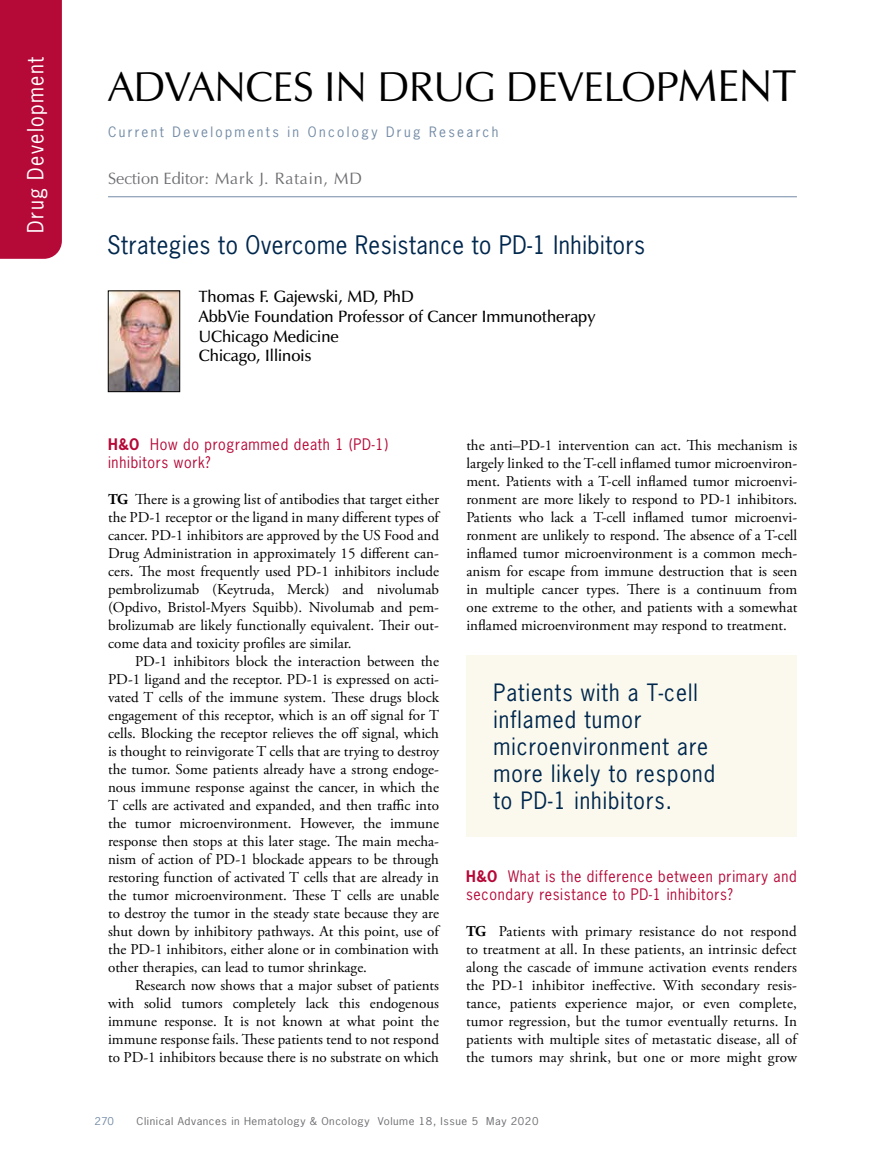
<style>
.page{position:relative;width:878px;height:1175px;background:#fff}
.page>*{position:absolute;margin:0;border:0;box-sizing:border-box;transform-origin:0 0}
.t1{font:42px "Zapf Humanist 601 BT";letter-spacing:-.01em;color:#000}
.t2{font:24px "News Gothic Std";letter-spacing:.025em;color:#00274d;scale:.95 1}
.t3{font:22.5px/27px "News Gothic Std";letter-spacing:.05em;color:#00274d;scale:.95 1}
.t4{font:21px "News Gothic Std";letter-spacing:.07em;color:#fff;scale:.95 1}
.t5{font:600 16.5px/19.8px "Zapf Humanist 601 BT";color:#000}
.t6{font:16.5px "Zapf Humanist 601 BT";color:#6d6e71}
.t7{font:15px/18px "Adobe Garamond Pro";color:#000;text-align:justify}
.t8{font:15px/18px "News Gothic Std";letter-spacing:.05em;color:#b50938;scale:.95 1}
.t9{font:13.5px "News Gothic Std";letter-spacing:.175em;color:#738ba5}
.t10{font:10.2px "News Gothic Std";letter-spacing:.05em;color:#6d6e71;scale:1.11 1}
.t11{font:10.2px "News Gothic Std";color:#738ba5;scale:1.11 1}
.s1{font-size:45px}
.s2{font-weight:700}
</style>
<div class="page">
<div style="left:0;top:0;width:62px;height:259px;background:#b50938"></div>
<hr style="left:108px;top:196px;width:688px;height:1px;background:#738ba5">
<img style="left:110px;top:293px;width:68px;height:97px">
<div style="left:108px;top:291px;width:72px;height:101px;border:1px solid #000"></div>
<div style="left:466px;top:655px;width:331px;height:182px;background:#fbf9ed"></div>
<h3 class="t4" style="left:22px;top:233px;width:187px;rotate:-90deg">Drug Development</h3>
<h1 class="t1" style="left:108px;top:61px;width:690px">ADVANCES IN DRUG DEVELOP<span class="s1">MENT</span></h1>
<p class="t9" style="left:108px;top:123px;width:392px">Current Developments in Oncology Drug Research</p>
<p class="t6" style="left:108px;top:168px;width:255px">Section Editor: Mark J. Ratain, MD</p>
<h2 class="t2" style="left:107px;top:230px;width:567px">Strategies to Overcome Resistance to PD-1 Inhibitors</h2>
<p class="t5" style="left:199px;top:286px;width:398px">Thomas F. Gajewski, MD, PhD<br>AbbVie Foundation Professor of Cancer Immunotherapy<br>UChicago Medicine<br>Chicago, Illinois</p>
<p class="t8" style="left:108px;top:435px;width:296px"><span class="s2">H&amp;O</span> How do programmed death 1 (PD-1) inhibitors work?</p>
<p class="t7" style="left:108px;top:491px;width:332px"><span class="s2">TG</span> There is a growing list of antibodies that target either the PD-1 receptor or the ligand in many different types of cancer. PD-1 inhibitors are approved by the US Food and Drug Administration in approximately 15 different can&shy;cers. The most frequently used PD-1 inhibitors include pembrolizumab (Keytruda, Merck) and nivolumab (Opdivo, Bristol-Myers Squibb). Nivolumab and pem&shy;brolizumab are likely functionally equivalent. Their out&shy;come data and toxicity profiles are similar.</p>
<p class="t7" style="left:108px;top:653px;width:332px;text-indent:27px">PD-1 inhibitors block the interaction between the PD-1 ligand and the receptor. PD-1 is expressed on acti&shy;vated T cells of the immune system. These drugs block engagement of this receptor, which is an off signal for T cells. Blocking the receptor relieves the off signal, which is thought to reinvigorate T cells that are trying to destroy the tumor. Some patients already have a strong endoge&shy;nous immune response against the cancer, in which the T cells are activated and expanded, and then traffic into the tumor microenvironment. However, the immune response then stops at this later stage. The main mecha&shy;nism of action of PD-1 blockade appears to be through restoring function of activated T cells that are already in the tumor microenvironment. These T cells are unable to destroy the tumor in the steady state because they are shut down by inhibitory pathways. At this point, use of the PD-1 inhibitors, either alone or in combination with other therapies, can lead to tumor shrinkage.</p>
<p class="t7" style="left:108px;top:977px;width:332px;text-indent:27px">Research now shows that a major subset of patients with solid tumors completely lack this endogenous immune response. It is not known at what point the immune response fails. These patients tend to not respond to PD-1 inhibitors because there is no substrate on which</p>
<p class="t7" style="left:466px;top:437px;width:332px">the anti–PD-1 intervention can act. This mechanism is largely linked to the T-cell inflamed tumor microenviron&shy;ment. Patients with a T-cell inflamed tumor microenvi&shy;ronment are more likely to respond to PD-1 inhibitors.<br>Patients who lack a T-cell inflamed tumor microenvi&shy;ronment are unlikely to respond. The absence of a T-cell inflamed tumor microenvironment is a common mech&shy;anism for escape from immune destruction that is seen in multiple cancer types. There is a continuum from one extreme to the other, and patients with a somewhat inflamed microenvironment may respond to treatment.</p>
<h3 class="t3" style="left:493px;top:679px;width:235px">Patients with a T-cell inflamed tumor microenvironment are more likely to respond to PD-1 inhibitors.</h3>
<p class="t8" style="left:466px;top:867px;width:349px"><span class="s2">H&amp;O</span> What is the difference between primary and secondary resistance to PD-1 inhibitors?</p>
<p class="t7" style="left:466px;top:923px;width:332px"><span class="s2">TG</span> Patients with primary resistance do not respond to treatment at all. In these patients, an intrinsic defect along the cascade of immune activation events renders the PD-1 inhibitor ineffective. With secondary resis&shy;tance, patients experience major, or even complete, tumor regression, but the tumor eventually returns. In patients with multiple sites of metastatic disease, all of the tumors may shrink, but one or more might grow</p>
<p class="t11" style="left:94px;top:1115px;width:19px">270</p>
<p class="t10" style="left:136px;top:1115px;width:363px">Clinical Advances in Hematology &amp; Oncology Volume 18, Issue 5 May 2020</p>
</div>
